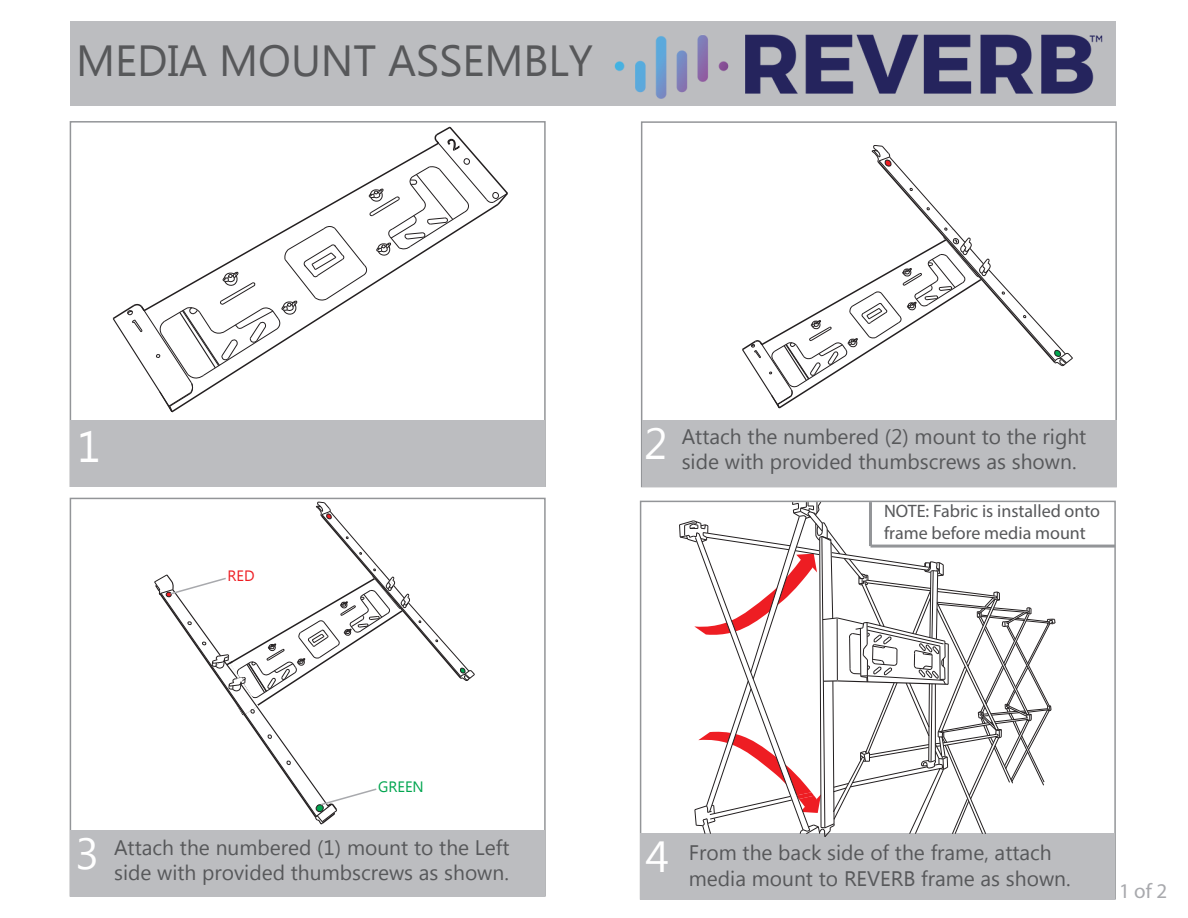
<style>
.page{position:relative;width:1188px;height:918px;background:#fff}
.page>*{position:absolute;margin:0;border:0;box-sizing:border-box;transform-origin:0 0}
.t1{font:43.5px "Myanmar Text";color:#57585a}
.t2{font:43.5px "Myanmar Text";color:#fff}
.t3{font:21px/25.2px "Myanmar Text";color:#57585a}
.t4{font:21px "Myriad Pro";color:#a8a9ad}
.t5{font:18px/21.6px "Myriad Pro";color:#57585a}
.t6{font:15px "Myanmar Text";color:#00a54f}
.t7{font:15px "Myanmar Text";color:#ee1d23}
</style>
<div class="page">
<svg style="left:112px;top:126px;width:396px;height:287px"></svg>
<svg style="left:742px;top:145px;width:331px;height:264px"></svg>
<div style="left:70px;top:121px;width:476px;height:366px;border:2px solid #939598"></div>
<div style="left:70px;top:420px;width:475px;height:66px;background:#bcbdc0"></div>
<div style="left:642px;top:420px;width:474px;height:66px;background:#bcbdc0"></div>
<div style="left:71px;top:830px;width:474px;height:67px;background:#bcbdc0"></div>
<div style="left:641px;top:833px;width:474px;height:67px;background:#bcbdc0"></div>
<hr style="left:870px;top:545px;width:245px;height:3px;background:#939598">
<div style="left:70px;top:21px;width:1046px;height:85px;background:#bcbdc0"></div>
<img style="left:745px;top:34px;width:358px;height:60px">
<img style="left:614px;top:35px;width:115px;height:64px">
<svg style="left:154px;top:501px;width:321px;height:324px"></svg>
<svg style="left:679px;top:486px;width:376px;height:351px"></svg>
<h1 class="t1" style="left:76px;top:36px;width:518px">MEDIA MOUNT ASSEMBLY</h1>
<h1 class="t2" style="left:77px;top:422px;width:25px">1</h1>
<h1 class="t2" style="left:644px;top:419px;width:25px">2</h1>
<p class="t7" style="left:228px;top:567px;width:29px">RED</p>
<p class="t3" style="left:682px;top:424px;width:406px">Attach the numbered (2) mount to the right side with provided thumbscrews as shown.</p>
<p class="t5" style="left:884px;top:500px;width:218px">NOTE: Fabric is installed onto frame before media mount</p>
<p class="t6" style="left:378px;top:778px;width:47px">GREEN</p>
<h1 class="t2" style="left:76px;top:828px;width:25px">3</h1>
<h1 class="t2" style="left:646px;top:831px;width:25px">4</h1>
<p class="t3" style="left:114px;top:835px;width:397px">Attach the numbered (1) mount to the Left side with provided thumbscrews as shown.</p>
<p class="t3" style="left:689px;top:841px;width:383px">From the back side of the frame, attach media mount to REVERB frame as shown.</p>
<p class="t4" style="left:1119px;top:878px;width:50px">1 of 2</p>
</div>
